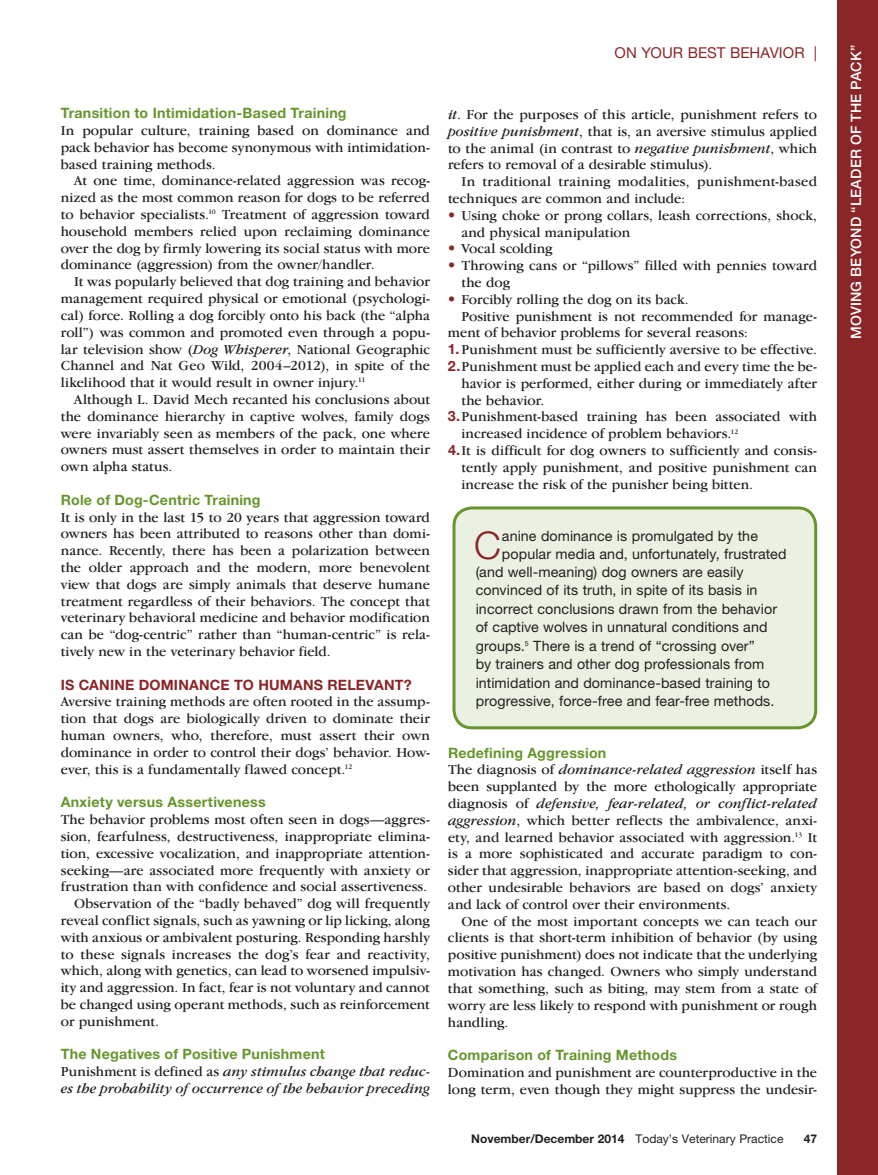
<style>
.page{position:relative;width:878px;height:1175px;background:#fff}
.page>*{position:absolute;margin:0;border:0;box-sizing:border-box;transform-origin:0 0}
.t1{font:300 38.25px "Helvetica Neue LT Std";color:#8a2528}
.t2{font:15px "Helvetica Neue LT Std";letter-spacing:.005em;color:#8a2528}
.t3{font:14.25px/16.8px "Garamond IT Cby BT";letter-spacing:.005em;color:#231f20;text-align:justify}
.t4{font:14.25px/18.5px "Helvetica Neue LT Std";letter-spacing:.005em;color:#231f20}
.t5{font:700 14.25px "Helvetica Neue LT Std";letter-spacing:.015em;color:#66952c}
.t6{font:italic 14.25px/16.8px "Garamond IT Cby BT";letter-spacing:.005em;color:#231f20}
.t7{font:700 14.25px "Helvetica Neue LT Std";letter-spacing:.015em;color:#8a2528}
.t8{font:500 14.25px "Helvetica Neue LT Std";letter-spacing:.01em;color:#fff}
.t9{font:12px "Helvetica Neue LT Std";color:#231f20}
.t10{font:700 12px "Helvetica Neue LT Std";color:#231f20}
.s1{font-style:italic}
.s2{font-style:normal}
.s3{font-family:"Helvetica Neue LT Std";font-weight:700;color:#8a2528}
.s4{font-weight:700}
</style>
<div class="page">
<div style="left:837px;top:0;width:41px;height:1174px;background:#8a2528"></div>
<div style="left:454px;top:508px;width:361px;height:220px;background:#eaf0e2;border-radius:18px"></div>
<div style="left:452px;top:506px;width:365px;height:223px;border:3px solid #66952c;border-radius:18px"></div>
<p class="t5" style="left:61px;top:104px;width:287px">Transition to Intimidation-Based Training</p>
<p class="t3" style="left:61px;top:122px;width:370px">In popular culture, training based on dominance and pack behavior has become synonymous with intimidation&shy;based training methods.</p>
<p class="t3" style="left:61px;top:172px;width:371px;text-indent:14px">At one time, dominance-related aggression was recog&shy;nized as the most common reason for dogs to be referred to behavior specialists.<sup>10</sup> Treatment of aggression toward household members relied upon reclaiming dominance over the dog by firmly lowering its social status with more dominance (aggression) from the owner/handler.</p>
<p class="t3" style="left:61px;top:273px;width:371px;text-indent:13px">It was popularly believed that dog training and behavior management required physical or emotional (psychologi&shy;cal) force. Rolling a dog forcibly onto his back (the “alpha roll”) was common and promoted even through a popu&shy;lar television show (<span class="s1">Dog Whisperer</span>, National Geographic Channel and Nat Geo Wild, 2004–2012), in spite of the likelihood that it would result in owner injury.<sup>11</sup></p>
<p class="t3" style="left:61px;top:391px;width:371px;text-indent:13px">Although L. David Mech recanted his conclusions about the dominance hierarchy in captive wolves, family dogs were invariably seen as members of the pack, one where owners must assert themselves in order to maintain their own alpha status.</p>
<p class="t5" style="left:61px;top:491px;width:201px">Role of Dog-Centric Training</p>
<p class="t3" style="left:61px;top:508px;width:371px">It is only in the last 15 to 20 years that aggression toward owners has been attributed to reasons other than domi&shy;nance. Recently, there has been a polarization between the older approach and the modern, more benevolent view that dogs are simply animals that deserve humane treatment regardless of their behaviors. The concept that veterinary behavioral medicine and behavior modification can be “dog-centric” rather than “human-centric” is rela&shy;tively new in the veterinary behavior field.</p>
<p class="t7" style="left:61px;top:675px;width:352px">IS CANINE DOMINANCE TO HUMANS RELEVANT?</p>
<p class="t3" style="left:61px;top:693px;width:371px">Aversive training methods are often rooted in the assump&shy;tion that dogs are biologically driven to dominate their human owners, who, therefore, must assert their own dominance in order to control their dogs’ behavior. How&shy;ever, this is a fundamentally flawed concept.<sup>12</sup></p>
<p class="t5" style="left:61px;top:793px;width:206px">Anxiety versus Assertiveness</p>
<p class="t3" style="left:61px;top:811px;width:371px">The behavior problems most often seen in dogs—aggres-</p>
<p class="t3" style="left:61px;top:827px;width:371px">sion, fearfulness, destructiveness, inappropriate elimina-</p>
<p class="t3" style="left:61px;top:844px;width:371px">tion, excessive vocalization, and inappropriate attention-</p>
<p class="t3" style="left:61px;top:861px;width:371px">seeking—are associated more frequently with anxiety or</p>
<p class="t3" style="left:61px;top:878px;width:368px">frustration than with confidence and social assertiveness.</p>
<p class="t3" style="left:74px;top:895px;width:357px">Observation of the “badly behaved” dog will frequently</p>
<p class="t3" style="left:61px;top:911px;width:370px">reveal conflict signals, such as yawning or lip licking, along</p>
<p class="t3" style="left:61px;top:928px;width:371px">with anxious or ambivalent posturing. Responding harshly</p>
<p class="t3" style="left:61px;top:945px;width:370px">to these signals increases the dog’s fear and reactivity,</p>
<p class="t3" style="left:61px;top:962px;width:371px">which, along with genetics, can lead to worsened impulsiv-</p>
<p class="t3" style="left:61px;top:979px;width:370px">ity and aggression. In fact, fear is not voluntary and cannot</p>
<p class="t3" style="left:61px;top:995px;width:370px">be changed using operant methods, such as reinforcement</p>
<p class="t3" style="left:61px;top:1012px;width:100px">or punishment.</p>
<p class="t5" style="left:61px;top:1045px;width:265px">The Negatives of Positive Punishment</p>
<p class="t6" style="left:61px;top:1063px;width:371px"><span class="s2">Punishment is defined as</span> any stimulus change that reduc&shy;es the probability of occurrence of the behavior preceding</p>
<p class="t2" style="left:614px;top:44px;width:204px">On Your Best Behavior |</p>
<p class="t8" style="left:847px;top:338px;width:295px;rotate:-90deg">Moving Beyond “Leader of the Pack”</p>
<p class="t3" style="left:448px;top:106px;width:371px"><span class="s1">it</span>. For the purposes of this article, punishment refers to <span class="s1">positive punishment</span>, that is, an aversive stimulus applied to the animal (in contrast to <span class="s1">negative punishment</span>, which refers to removal of a desirable stimulus).</p>
<p class="t3" style="left:448px;top:173px;width:370px;text-indent:13px">In traditional training modalities, punishment-based techniques are common and include:</p>
<p class="t3" style="left:461px;top:206px;width:357px;text-indent:-13px"><span class="s3">•</span> Using choke or prong collars, leash corrections, shock, and physical manipulation</p>
<p class="t3" style="left:448px;top:240px;width:106px"><span class="s3">•</span> Vocal scolding</p>
<p class="t3" style="left:461px;top:257px;width:357px;text-indent:-13px"><span class="s3">•</span> Throwing cans or “pillows” filled with pennies toward the dog</p>
<p class="t3" style="left:448px;top:290px;width:242px"><span class="s3">•</span> Forcibly rolling the dog on its back.</p>
<p class="t3" style="left:461px;top:307px;width:357px">Positive punishment is not recommended for manage-</p>
<p class="t3" style="left:448px;top:324px;width:301px">ment of behavior problems for several reasons:</p>
<p class="t3" style="left:448px;top:341px;width:371px"><span class="s3">1.</span> Punishment must be sufficiently aversive to be effective.</p>
<p class="t3" style="left:448px;top:358px;width:370px"><span class="s3">2.</span>Punishment must be applied each and every time the be-</p>
<p class="t3" style="left:461px;top:374px;width:357px">havior is performed, either during or immediately after</p>
<p class="t3" style="left:461px;top:391px;width:84px">the behavior.</p>
<p class="t3" style="left:448px;top:408px;width:371px"><span class="s3">3.</span>Punishment-based training has been associated with</p>
<p class="t3" style="left:461px;top:425px;width:278px">increased incidence of problem behaviors.<sup>12</sup></p>
<p class="t3" style="left:448px;top:442px;width:370px"><span class="s3">4.</span>It is difficult for dog owners to sufficiently and consis-</p>
<p class="t3" style="left:461px;top:458px;width:357px">tently apply punishment, and positive punishment can</p>
<p class="t3" style="left:461px;top:475px;width:293px">increase the risk of the punisher being bitten.</p>
<h1 class="t1" style="left:474px;top:521px;width:28px">C</h1>
<p class="t4" style="left:502px;top:527px;width:286px;line-height:17.1px">anine dominance is promulgated by the popular media and, unfortunately, frustrated</p>
<p class="t4" style="left:475px;top:562px;width:303px">(and well-meaning) dog owners are easily convinced of its truth, in spite of its basis in incorrect conclusions drawn from the behavior of captive wolves in unnatural conditions and groups.<sup>5</sup> There is a trend of “crossing over”<br>by trainers and other dog professionals from intimidation and dominance-based training to progressive, force-free and fear-free methods.</p>
<p class="t5" style="left:448px;top:743px;width:160px">Redefining Aggression</p>
<p class="t3" style="left:448px;top:761px;width:371px">The diagnosis of <span class="s1">dominance-related aggression</span> itself has been supplanted by the more ethologically appropriate diagnosis of <span class="s1">defensive, fear-related, or conflict-related aggression</span>, which better reflects the ambivalence, anxi&shy;ety, and learned behavior associated with aggression.<sup>13</sup> It is a more sophisticated and accurate paradigm to con&shy;sider that aggression, inappropriate attention-seeking, and other undesirable behaviors are based on dogs’ anxiety and lack of control over their environments.</p>
<p class="t3" style="left:448px;top:912px;width:371px;text-indent:13px">One of the most important concepts we can teach our clients is that short-term inhibition of behavior (by using positive punishment) does not indicate that the underlying motivation has changed. Owners who simply understand that something, such as biting, may stem from a state of worry are less likely to respond with punishment or rough handling.</p>
<p class="t5" style="left:448px;top:1046px;width:230px">Comparison of Training Methods</p>
<p class="t3" style="left:448px;top:1063px;width:371px">Domination and punishment are counterproductive in the long term, even though they might suppress the undesir-</p>
<p class="t9" style="left:471px;top:1131px;width:314px"><span class="s4">November/December 2014</span> Today’s Veterinary Practice</p>
<p class="t10" style="left:803px;top:1131px;width:15px">47</p>
</div>
